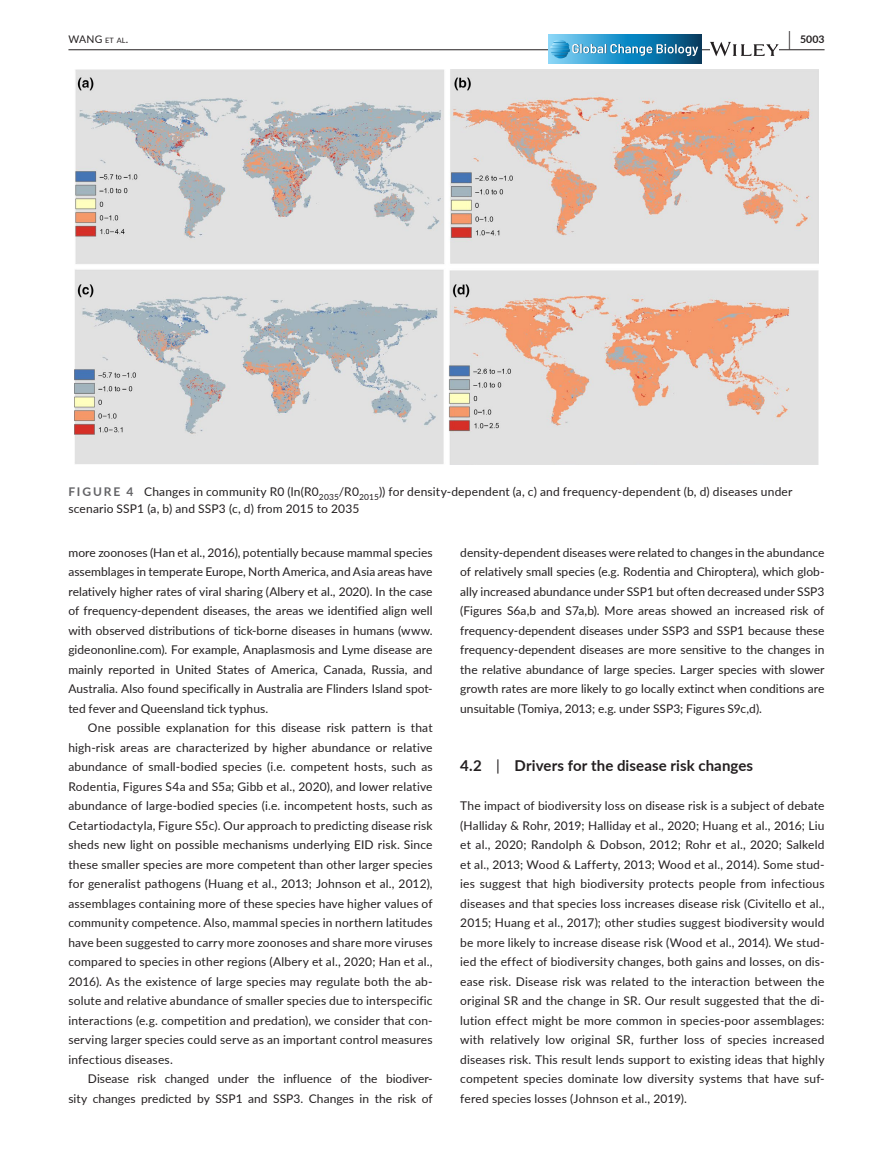
<style>
.page{position:relative;width:893px;height:1174px;background:#fff}
.page>*{position:absolute;margin:0;border:0;box-sizing:border-box;transform-origin:0 0}
.t1{font:700 15px "Lato";letter-spacing:.005em;color:#231f20}
.t2{font:12px/19.5px "Lato";letter-spacing:.005em;color:#231f20;text-align:justify}
.t3{font:10.5px "Lato";color:#231f20}
.t4{font:700 10.5px "Lato";color:#231f20}
.s1{font-size:7.35px}
.s2{font-size:19.5px}
.s3{font-weight:700;color:#636366}
.s4{font-weight:400}
</style>
<div class="page">
<hr style="left:68px;top:49px;width:756px;height:1px;background:#231f20">
<svg style="left:548px;top:34px;width:153px;height:30px;background:#2b8dbd"></svg>
<svg style="left:550px;top:40px;width:149px;height:18px;background:#4999c2"></svg>
<svg style="left:710px;top:42px;width:69px;height:14px"></svg>
<img style="left:74px;top:69px;width:745px;height:395px">
<p class="t3" style="left:68px;top:31px;width:61px">WANG <span class="s1">et al</span>.</p>
<p class="t4" style="left:789px;top:31px;width:37px"><span class="s2">|</span> 5003</p>
<p class="t2" style="left:68px;top:481px;width:725px"><span class="s3">FIGURE 4</span> Changes in community R0 (ln(R0<sub>2035</sub>/R0<sub>2015</sub>)) for density-dependent (a, c) and frequency-dependent (b, d) diseases under</p>
<p class="t2" style="left:68px;top:542px;width:366px">more zoonoses (Han et al., 2016), potentially because mammal species assemblages in temperate Europe, North America, and Asia areas have relatively higher rates of viral sharing (Albery et al., 2020). In the case of frequency-dependent diseases, the areas we identified align well with observed distributions of tick-borne diseases in humans (www. gideononline.com). For example, Anaplasmosis and Lyme disease are mainly reported in United States of America, Canada, Russia, and Australia. Also found specifically in Australia are Flinders Island spot&shy;ted fever and Queensland tick typhus.</p>
<p class="t2" style="left:68px;top:717px;width:366px;text-indent:20px">One possible explanation for this disease risk pattern is that high-risk areas are characterized by higher abundance or relative abundance of small-bodied species (i.e. competent hosts, such as Rodentia, Figures S4a and S5a; Gibb et al., 2020), and lower relative abundance of large-bodied species (i.e. incompetent hosts, such as Cetartiodactyla, Figure S5c). Our approach to predicting disease risk sheds new light on possible mechanisms underlying EID risk. Since these smaller species are more competent than other larger species for generalist pathogens (Huang et al., 2013; Johnson et al., 2012), assemblages containing more of these species have higher values of community competence. Also, mammal species in northern latitudes have been suggested to carry more zoonoses and share more viruses compared to species in other regions (Albery et al., 2020; Han et al., 2016). As the existence of large species may regulate both the ab&shy;solute and relative abundance of smaller species due to interspecific interactions (e.g. competition and predation), we consider that con&shy;serving larger species could serve as an important control measures infectious diseases.</p>
<p class="t2" style="left:68px;top:1068px;width:366px;text-align:right">Disease risk changed under the influence of the biodiver&shy;sity changes predicted by SSP1 and SSP3. Changes in the risk of</p>
<p class="t2" style="left:460px;top:542px;width:366px">density-dependent diseases were related to changes in the abundance of relatively small species (e.g. Rodentia and Chiroptera), which glob&shy;ally increased abundance under SSP1 but often decreased under SSP3 (Figures S6a,b and S7a,b). More areas showed an increased risk of frequency-dependent diseases under SSP3 and SSP1 because these frequency-dependent diseases are more sensitive to the changes in the relative abundance of large species. Larger species with slower growth rates are more likely to go locally extinct when conditions are unsuitable (Tomiya, 2013; e.g. under SSP3; Figures S9c,d).</p>
<p class="t1" style="left:460px;top:755px;width:294px">4.2 <span class="s4">|</span> Drivers for the disease risk changes</p>
<p class="t2" style="left:460px;top:795px;width:366px">The impact of biodiversity loss on disease risk is a subject of debate (Halliday &amp; Rohr, 2019; Halliday et al., 2020; Huang et al., 2016; Liu et al., 2020; Randolph &amp; Dobson, 2012; Rohr et al., 2020; Salkeld et al., 2013; Wood &amp; Lafferty, 2013; Wood et al., 2014). Some stud&shy;ies suggest that high biodiversity protects people from infectious diseases and that species loss increases disease risk (Civitello et al., 2015; Huang et al., 2017); other studies suggest biodiversity would be more likely to increase disease risk (Wood et al., 2014). We stud&shy;ied the effect of biodiversity changes, both gains and losses, on dis&shy;ease risk. Disease risk was related to the interaction between the original SR and the change in SR. Our result suggested that the di&shy;lution effect might be more common in species-poor assemblages: with relatively low original SR, further loss of species increased diseases risk. This result lends support to existing ideas that highly competent species dominate low diversity systems that have suf&shy;fered species losses (Johnson et al., 2019).</p>
</div>
